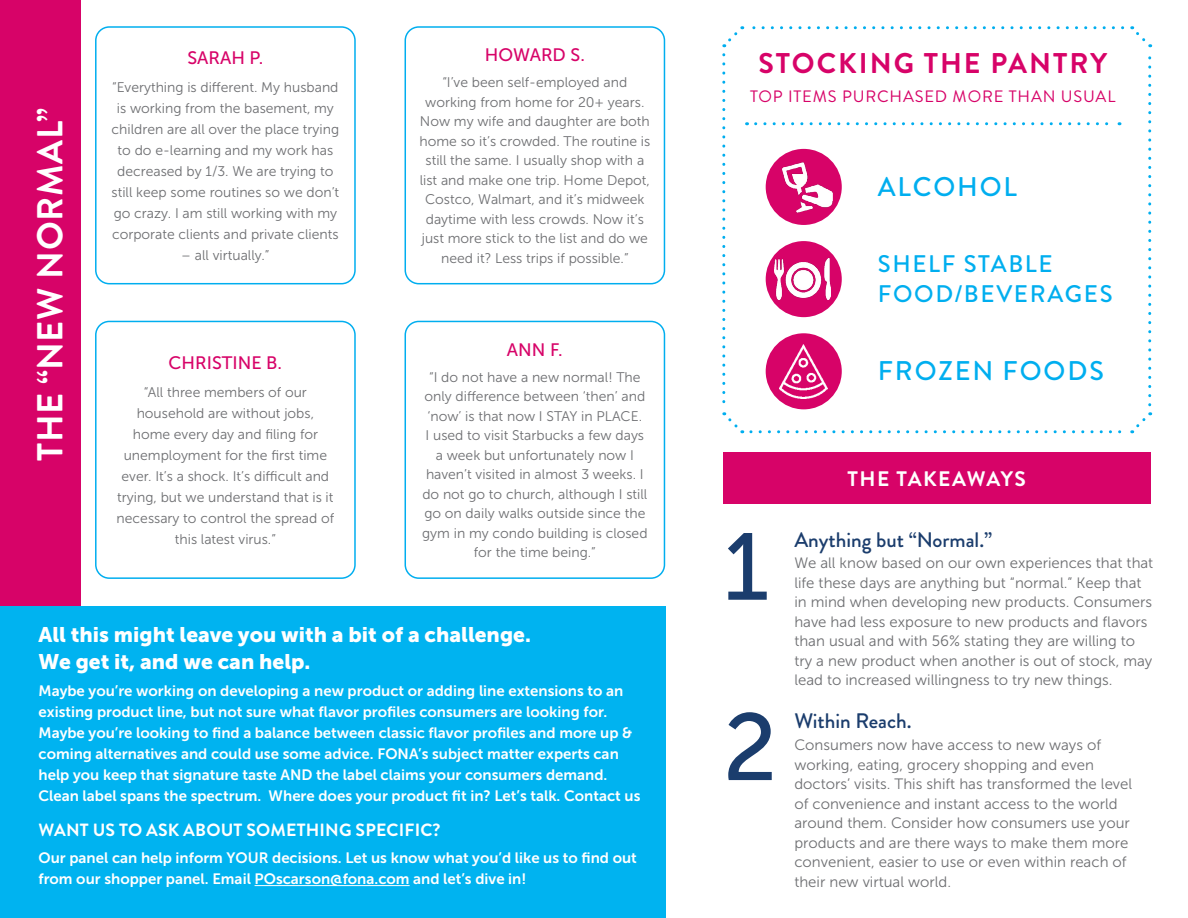
<style>
.page{position:relative;width:1188px;height:918px;background:#fff}
.page>*{position:absolute;margin:0;border:0;box-sizing:border-box;transform-origin:0 0}
.t1{font:94.5px "Museo Sans 500";color:#1b3d6d}
.t2{font:700 36px "Brandon Grotesque";letter-spacing:.02em;color:#fff}
.t3{font:700 28.5px "Brandon Grotesque";letter-spacing:.07em;color:#d70368}
.t4{font:500 27px "Brandon Grotesque";letter-spacing:.07em;color:#00aeef}
.t5{font:500 24px/30px "Brandon Grotesque";letter-spacing:.07em;color:#00aeef}
.t6{font:21px/27px "Museo Sans 900";color:#fff}
.t7{font:500 21px "Brandon Grotesque";color:#1b3d6d}
.t8{font:700 21px "Brandon Grotesque";letter-spacing:.07em;color:#fff}
.t9{font:18px "Museo Sans 500";color:#d70368}
.t10{font:700 17.7px "Brandon Grotesque";letter-spacing:.01em;color:#fff}
.t11{font:16.5px "Brandon Grotesque";letter-spacing:.05em;color:#d70368}
.t12{font:15px/19.5px "Museo Sans 300";color:#6d6e71}
.t13{font:15px/21px "Museo Sans 700";color:#fff}
.t14{font:13.95px/19.5px "Museo Sans 300";color:#6d6e71;text-align:center}
</style>
<div class="page">
<div style="left:0;top:0;width:81px;height:614px;background:#d70368"></div>
<div style="left:0;top:606px;width:665px;height:312px;background:#00b3f0"></div>
<hr style="left:255px;top:885px;width:155px;height:1px;background:#fff">
<div style="left:723px;top:453px;width:427px;height:51px;background:#d70368"></div>
<div style="left:95px;top:26px;width:261px;height:258px;border:2px solid #00aeef;border-radius:14px"></div>
<div style="left:405px;top:26px;width:260px;height:258px;border:2px solid #00aeef;border-radius:14px"></div>
<div style="left:95px;top:321px;width:261px;height:258px;border:2px solid #00aeef;border-radius:14px"></div>
<div style="left:405px;top:321px;width:260px;height:258px;border:2px solid #00aeef;border-radius:14px"></div>
<svg style="left:722px;top:26px;width:429px;height:407px"></svg>
<div style="left:766px;top:149px;width:76px;height:76px;background:#d70368;border-radius:50%"></div>
<img style="left:768px;top:155px;width:74px;height:64px">
<div style="left:766px;top:241px;width:76px;height:76px;background:#d70368;border-radius:50%"></div>
<img style="left:775px;top:259px;width:56px;height:40px">
<div style="left:766px;top:333px;width:76px;height:76px;background:#d70368;border-radius:50%"></div>
<img style="left:780px;top:344px;width:48px;height:54px">
<h2 class="t2" style="left:25px;top:461px;width:355px;rotate:-90deg">THE “NEW NORMAL”</h2>
<p class="t9" style="left:187px;top:48px;width:77px">SARAH P.</p>
<p class="t14" style="left:112px;top:77px;width:229px;line-height:21px">“Everything is different. My husband is working from the basement, my children are all over the place trying to do e-learning and my work has decreased by 1/3. We are trying to still keep some routines so we don’t go crazy. I am still working with my corporate clients and private clients</p>
<p class="t14" style="left:181px;top:245px;width:90px">– all virtually.”</p>
<p class="t9" style="left:169px;top:353px;width:115px">CHRISTINE B.</p>
<p class="t14" style="left:117px;top:382px;width:219px;line-height:21px">“All three members of our household are without jobs, home every day and filing for unemployment for the first time ever. It’s a shock. It’s difficult and trying, but we understand that is it necessary to control the spread of this latest virus.”</p>
<p class="t9" style="left:485px;top:45px;width:102px">HOWARD S.</p>
<p class="t14" style="left:420px;top:73px;width:232px">“I’ve been self-employed and working from home for 20+ years.<br>Now my wife and daughter are both home so it’s crowded. The routine is still the same. I usually shop with a list and make one trip. Home Depot, Costco, Walmart, and it’s midweek daytime with less crowds. Now it’s just more stick to the list and do we need it? Less trips if possible.”</p>
<p class="t9" style="left:507px;top:340px;width:57px">ANN F.</p>
<p class="t14" style="left:422px;top:367px;width:227px">“I do not have a new normal! The only difference between ‘then’ and ‘now’ is that now I STAY in PLACE.<br>I used to visit Starbucks a few days a week but unfortunately now I haven’t visited in almost 3 weeks. I do not go to church, although I still go on daily walks outside since the gym in my condo building is closed for the time being.”</p>
<h3 class="t6" style="left:39px;top:621px;width:494px">All this might leave you with a bit of a challenge.<br>We get it, and we can help.</h3>
<p class="t13" style="left:39px;top:680px;width:604px">Maybe you’re working on developing a new product or adding line extensions to an existing product line, but not sure what flavor profiles consumers are looking for.<br>Maybe you’re looking to find a balance between classic flavor profiles and more up &amp; coming alternatives and could use some advice. FONA’s subject matter experts can help you keep that signature taste AND the label claims your consumers demand.<br>Clean label spans the spectrum. Where does your product fit in? Let’s talk. Contact us</p>
<p class="t10" style="left:39px;top:818px;width:403px">WANT US TO ASK ABOUT SOMETHING SPECIFIC?</p>
<p class="t13" style="left:39px;top:847px;width:600px">Our panel can help inform YOUR decisions. Let us know what you’d like us to find out from our shopper panel. Email POscarson@fona.com and let’s dive in!</p>
<h3 class="t3" style="left:758px;top:43px;width:350px">STOCKING THE PANTRY</h3>
<p class="t11" style="left:750px;top:85px;width:367px">TOP ITEMS PURCHASED MORE THAN USUAL</p>
<h3 class="t4" style="left:878px;top:168px;width:141px">ALCOHOL</h3>
<h3 class="t5" style="left:878px;top:249px;width:236px">SHELF STABLE<br>FOOD/BEVERAGES</h3>
<h3 class="t4" style="left:878px;top:352px;width:228px">FROZEN FOODS</h3>
<h3 class="t8" style="left:848px;top:464px;width:180px">THE TAKEAWAYS</h3>
<h1 class="t1" style="left:723px;top:515px;width:48px">1</h1>
<h3 class="t7" style="left:794px;top:525px;width:199px">Anything but “Normal.”</h3>
<p class="t12" style="left:794px;top:553px;width:360px">We all know based on our own experiences that that life these days are anything but “normal.” Keep that in mind when developing new products. Consumers have had less exposure to new products and flavors than usual and with 56% stating they are willing to try a new product when another is out of stock, may lead to increased willingness to try new things.</p>
<h1 class="t1" style="left:723px;top:696px;width:56px">2</h1>
<h3 class="t7" style="left:794px;top:707px;width:119px">Within Reach.</h3>
<p class="t12" style="left:794px;top:735px;width:339px">Consumers now have access to new ways of working, eating, grocery shopping and even doctors’ visits. This shift has transformed the level of convenience and instant access to the world around them. Consider how consumers use your products and are there ways to make them more convenient, easier to use or even within reach of their new virtual world.</p>
</div>
